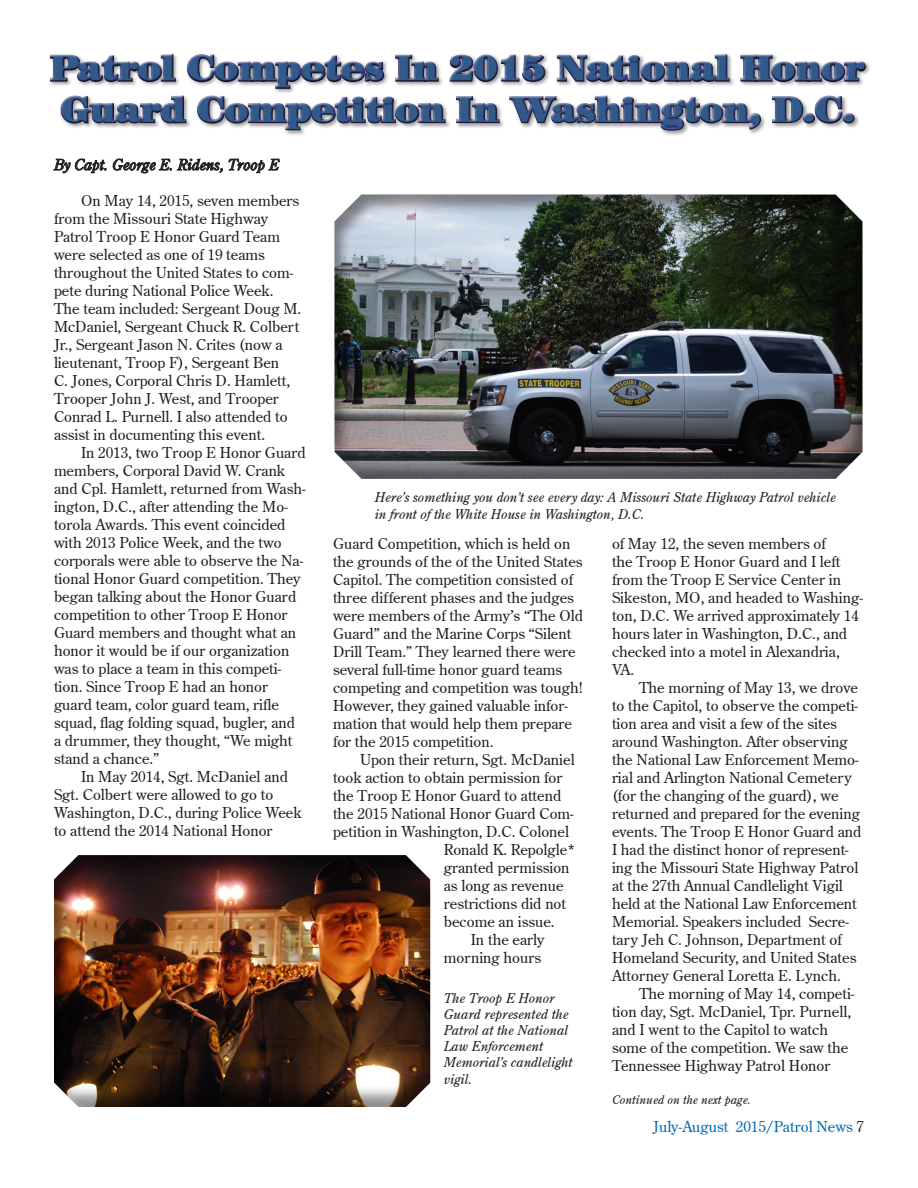
<style>
.page{position:relative;width:918px;height:1188px;background:#fff}
.page>*{position:absolute;margin:0;border:0;box-sizing:border-box;transform-origin:0 0}
.t1{font:900 34.5px/41.4px "Century 725 BT";color:#315a8b}
.PN{font:15px/18px "Centurion Old Plain";color:#231f20}
.PN-2{font:italic 15px "Centurion Old";color:#231f20}
.t2{font:15px "Centurion Old Plain";color:#006cb7}
.Captions{font:italic 13.5px/16.2px "Centurion Old";color:#231f20}
.t3{font:italic 12px "Centurion Old";color:#231f20}
.s1{color:#231f20}
</style>
<div class="page">
<svg style="left:53px;top:158px;width:227px;height:16px"></svg>
<div style="left:48px;top:53px;width:820px;height:80px;background:#231f20;opacity:.75"></div>
<div style="left:333px;top:193px;width:530px;height:287px;background:#231f20;opacity:.5"></div>
<div style="left:53px;top:855px;width:378px;height:252px;background:#231f20;opacity:.5"></div>
<h1 class="t1" style="left:51px;top:47px;width:815px">Patrol Competes In 2015 National Honor<br>Guard Competition In Washington, D.C.</h1>
<p class="PN-2" style="left:54px;top:155px;width:226px">By Capt. George E. Ridens, Troop E</p>
<p class="PN" style="left:54px;top:191px;width:249px;text-indent:27px">On May 14, 2015, seven members from the Missouri State Highway Patrol Troop E Honor Guard Team were selected as one of 19 teams throughout the United States to com&shy;pete during National Police Week.<br>The team included: Sergeant Doug M.<br>McDaniel, Sergeant Chuck R. Colbert Jr., Sergeant Jason N. Crites (now a lieutenant, Troop F), Sergeant Ben<br>C. Jones, Corporal Chris D. Hamlett, Trooper John J. West, and Trooper Conrad L. Purnell. I also attended to assist in documenting this event.</p>
<p class="PN" style="left:54px;top:443px;width:253px;text-indent:27px">In 2013, two Troop E Honor Guard members, Corporal David W. Crank and Cpl. Hamlett, returned from Wash&shy;ington, D.C., after attending the Mo&shy;torola Awards. This event coincided with 2013 Police Week, and the two corporals were able to observe the Na&shy;tional Honor Guard competition. They began talking about the Honor Guard competition to other Troop E Honor Guard members and thought what an honor it would be if our organization was to place a team in this competi&shy;tion. Since Troop E had an honor guard team, color guard team, rifle squad, flag folding squad, bugler, and a drummer, they thought, “We might stand a chance.”</p>
<p class="PN" style="left:54px;top:767px;width:249px;text-indent:27px">In May 2014, Sgt. McDaniel and Sgt. Colbert were allowed to go to Washington, D.C., during Police Week to attend the 2014 National Honor</p>
<p class="Captions" style="left:375px;top:489px;width:463px">Here’s something you don’t see every day: A Missouri State Highway Patrol vehicle in front of the White House in Washington, D.C.</p>
<p class="PN" style="left:333px;top:534px;width:252px">Guard Competition, which is held on the grounds of the of the United States Capitol. The competition consisted of three different phases and the judges were members of the Army’s “The Old Guard” and the Marine Corps “Silent Drill Team.” They learned there were several full-time honor guard teams competing and competition was tough!<br>However, they gained valuable infor&shy;mation that would help them prepare for the 2015 competition.</p>
<p class="PN" style="left:360px;top:750px;width:216px">Upon their return, Sgt. McDaniel</p>
<p class="PN" style="left:333px;top:768px;width:231px">took action to obtain permission for</p>
<p class="PN" style="left:333px;top:786px;width:230px">the Troop E Honor Guard to attend</p>
<p class="PN" style="left:333px;top:804px;width:242px">the 2015 National Honor Guard Com-</p>
<p class="PN" style="left:333px;top:822px;width:238px">petition in Washington, D.C. Colonel</p>
<p class="PN" style="left:444px;top:840px;width:133px">Ronald K. Repolgle*</p>
<p class="PN" style="left:444px;top:858px;width:127px">granted permission</p>
<p class="PN" style="left:444px;top:876px;width:121px">as long as revenue</p>
<p class="PN" style="left:444px;top:894px;width:124px">restrictions did not</p>
<p class="PN" style="left:444px;top:912px;width:112px">become an issue.</p>
<p class="PN" style="left:444px;top:930px;width:102px;text-align:right">In the early morning hours</p>
<p class="Captions" style="left:444px;top:989px;width:130px">The Troop E Honor<br>Guard represented the<br>Patrol at the National<br>Law Enforcement<br>Memorial’s candlelight vigil.</p>
<p class="PN" style="left:612px;top:534px;width:252px">of May 12, the seven members of<br>the Troop E Honor Guard and I left from the Troop E Service Center in<br>Sikeston, MO, and headed to Washing&shy;ton, D.C. We arrived approximately 14 hours later in Washington, D.C., and checked into a motel in Alexandria,<br>VA.</p>
<p class="PN" style="left:612px;top:678px;width:251px;text-indent:27px">The morning of May 13, we drove to the Capitol, to observe the competi&shy;tion area and visit a few of the sites around Washington. After observing the National Law Enforcement Memo&shy;rial and Arlington National Cemetery (for the changing of the guard), we returned and prepared for the evening events. The Troop E Honor Guard and I had the distinct honor of represent&shy;ing the Missouri State Highway Patrol at the 27th Annual Candlelight Vigil held at the National Law Enforcement Memorial. Speakers included Secre&shy;tary Jeh C. Johnson, Department of Homeland Security, and United States Attorney General Loretta E. Lynch.</p>
<p class="PN" style="left:612px;top:984px;width:244px;text-indent:27px">The morning of May 14, competi&shy;tion day, Sgt. McDaniel, Tpr. Purnell, and I went to the Capitol to watch some of the competition. We saw the Tennessee Highway Patrol Honor</p>
<p class="t3" style="left:612px;top:1093px;width:141px">Continued on the next page.</p>
<p class="t2" style="left:653px;top:1117px;width:212px">July-August 2015/Patrol News <span class="s1">7</span></p>
</div>
